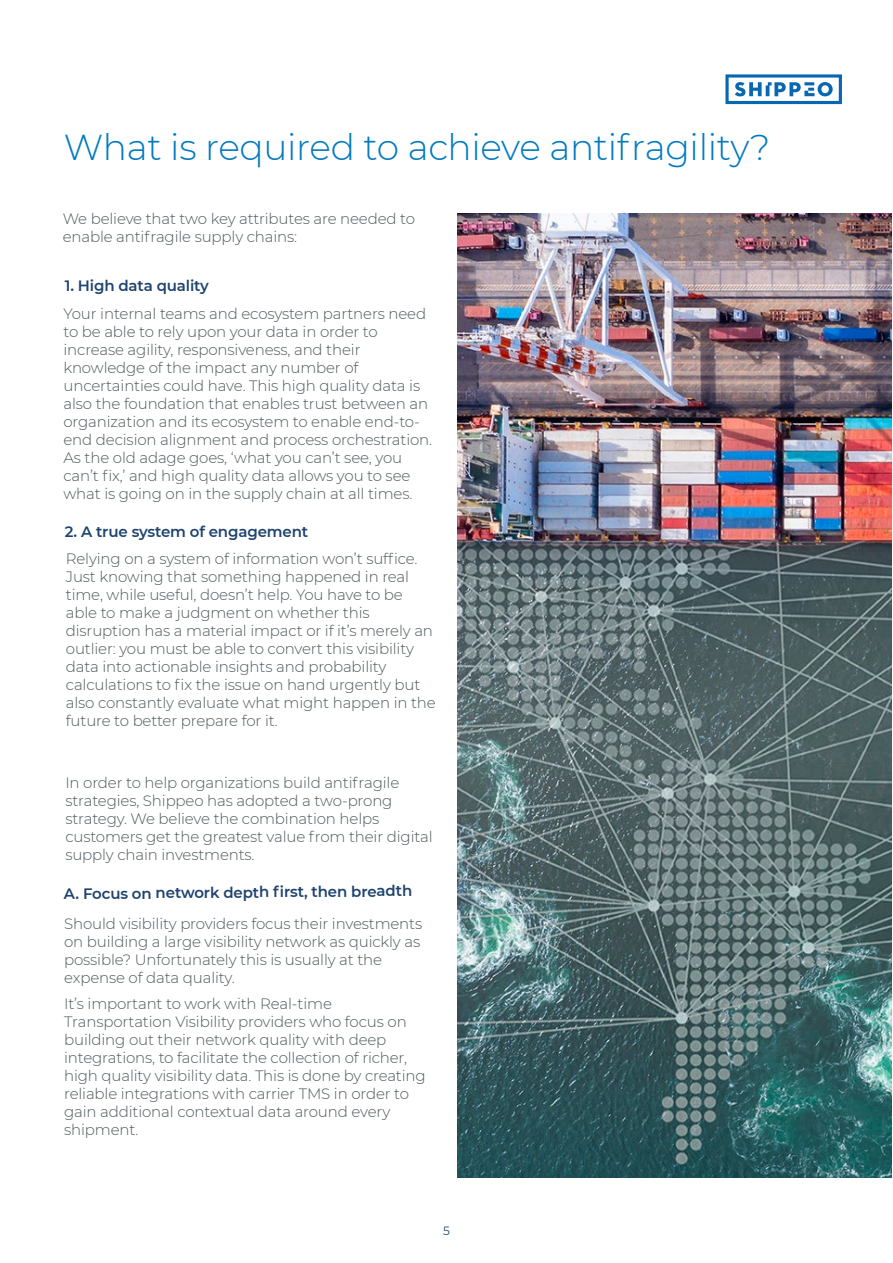
<style>
.page{position:relative;width:893px;height:1263px;background:#fff}
.page>*{position:absolute;margin:0;border:0;box-sizing:border-box;transform-origin:0 0}
.t1{font:300 36px "Montserrat";letter-spacing:-.01em;color:#007abf}
.t2{font:300 15px/18px "Montserrat";letter-spacing:-.01em;color:#4f575c}
.t3{font:600 15px "Montserrat";letter-spacing:-.01em;color:#1e436f}
.t4{font:12px "Montserrat";color:#1e436f}
</style>
<div class="page">
<img style="left:457px;top:213px;width:434px;height:965px">
<svg style="left:725px;top:74px;width:117px;height:30px"></svg>
<h1 class="t1" style="left:64px;top:123px;width:708px">What is required to achieve antifragility?</h1>
<p class="t2" style="left:63px;top:210px;width:354px">We believe that two key attributes are needed to enable antifragile supply chains:</p>
<p class="t3" style="left:65px;top:275px;width:146px">1. High data quality</p>
<p class="t2" style="left:63px;top:304px;width:370px">Your internal teams and ecosystem partners need to be able to rely upon your data in order to increase agility, responsiveness, and their knowledge of the impact any number of uncertainties could have. This high quality data is also the foundation that enables trust between an organization and its ecosystem to enable end-to&shy;end decision alignment and process orchestration.<br>As the old adage goes, ‘what you can’t see, you can’t fix,’ and high quality data allows you to see what is going on in the supply chain at all times.</p>
<p class="t3" style="left:65px;top:521px;width:245px">2. A true system of engagement</p>
<p class="t2" style="left:66px;top:549px;width:371px">Relying on a system of information won’t suffice.<br>Just knowing that something happened in real time, while useful, doesn’t help. You have to be able to make a judgment on whether this disruption has a material impact or if it’s merely an outlier: you must be able to convert this visibility data into actionable insights and probability calculations to fix the issue on hand urgently but also constantly evaluate what might happen in the future to better prepare for it.</p>
<p class="t2" style="left:65px;top:773px;width:369px">In order to help organizations build antifragile strategies, Shippeo has adopted a two-prong strategy. We believe the combination helps customers get the greatest value from their digital supply chain investments.</p>
<p class="t3" style="left:64px;top:885px;width:350px;rotate:-1deg">A. Focus on network depth first, then breadth</p>
<p class="t2" style="left:64px;top:914px;width:360px">Should visibility providers focus their investments on building a large visibility network as quickly as possible? Unfortunately this is usually at the expense of data quality.</p>
<p class="t2" style="left:64px;top:994px;width:363px">It’s important to work with Real-time Transportation Visibility providers who focus on building out their network quality with deep integrations, to facilitate the collection of richer, high quality visibility data. This is done by creating reliable integrations with carrier TMS in order to gain additional contextual data around every shipment.</p>
<p class="t4" style="left:443px;top:1223px;width:8px">5</p>
</div>
